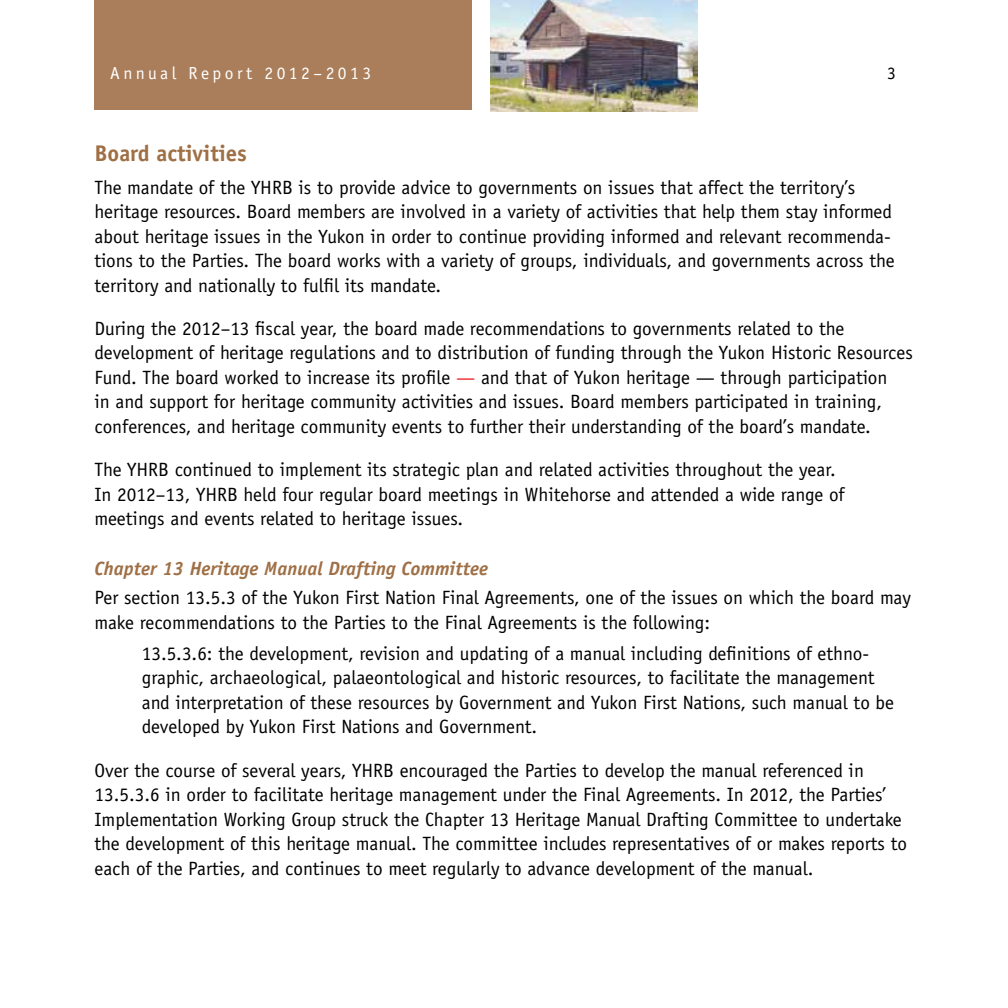
<style>
.page{position:relative;width:1008px;height:1008px;background:#fff}
.page>*{position:absolute;margin:0;border:0;box-sizing:border-box;transform-origin:0 0}
.t1{font:700 22.75px "Officina Sans";color:#9f6f45}
.t2{font:19.25px/24.5px "Officina Sans";color:#000}
.t3{font:italic 700 19.25px "Officina Sans";color:#9f6f45}
.t4{font:17.5px "Officina Sans";letter-spacing:.2em;color:#fff}
.t5{font:17.5px "Officina Sans";color:#000}
.s1{color:#ed1d24}
</style>
<div class="page">
<img style="left:491px;top:0;width:206px;height:111px">
<div style="left:94px;top:0;width:378px;height:110px;background:#aa7e5a"></div>
<p class="t4" style="left:110px;top:63px;width:263px">Annual Report 2012–2013</p>
<p class="t5" style="left:887px;top:63px;width:10px">3</p>
<p class="t1" style="left:94px;top:140px;width:154px">Board activities</p>
<p class="t2" style="left:94px;top:175px;width:802px">The mandate of the YHRB is to provide advice to governments on issues that affect the territory’s heritage resources. Board members are involved in a variety of activities that help them stay informed about heritage issues in the Yukon in order to continue providing informed and relevant recommenda&shy;tions to the Parties. The board works with a variety of groups, individuals, and governments across the territory and nationally to fulfil its mandate.</p>
<p class="t2" style="left:94px;top:316px;width:820px">During the 2012–13 fiscal year, the board made recommendations to governments related to the development of heritage regulations and to distribution of funding through the Yukon Historic Resources Fund. The board worked to increase its profile <span class="s1">—</span> and that of Yukon heritage — through participation<br>in and support for heritage community activities and issues. Board members participated in training, conferences, and heritage community events to further their understanding of the board’s mandate.</p>
<p class="t2" style="left:94px;top:458px;width:751px">The YHRB continued to implement its strategic plan and related activities throughout the year.<br>In 2012–13, YHRB held four regular board meetings in Whitehorse and attended a wide range of meetings and events related to heritage issues.</p>
<p class="t3" style="left:94px;top:557px;width:395px">Chapter 13 Heritage Manual Drafting Committee</p>
<p class="t2" style="left:94px;top:586px;width:818px">Per section 13.5.3 of the Yukon First Nation Final Agreements, one of the issues on which the board may make recommendations to the Parties to the Final Agreements is the following:</p>
<p class="t2" style="left:142px;top:641px;width:754px">13.5.3.6: the development, revision and updating of a manual including definitions of ethno&shy;graphic, archaeological, palaeontological and historic resources, to facilitate the management and interpretation of these resources by Government and Yukon First Nations, such manual to be developed by Yukon First Nations and Government.</p>
<p class="t2" style="left:94px;top:758px;width:814px">Over the course of several years, YHRB encouraged the Parties to develop the manual referenced in 13.5.3.6 in order to facilitate heritage management under the Final Agreements. In 2012, the Parties’ Implementation Working Group struck the Chapter 13 Heritage Manual Drafting Committee to undertake the development of this heritage manual. The committee includes representatives of or makes reports to each of the Parties, and continues to meet regularly to advance development of the manual.</p>
</div>
